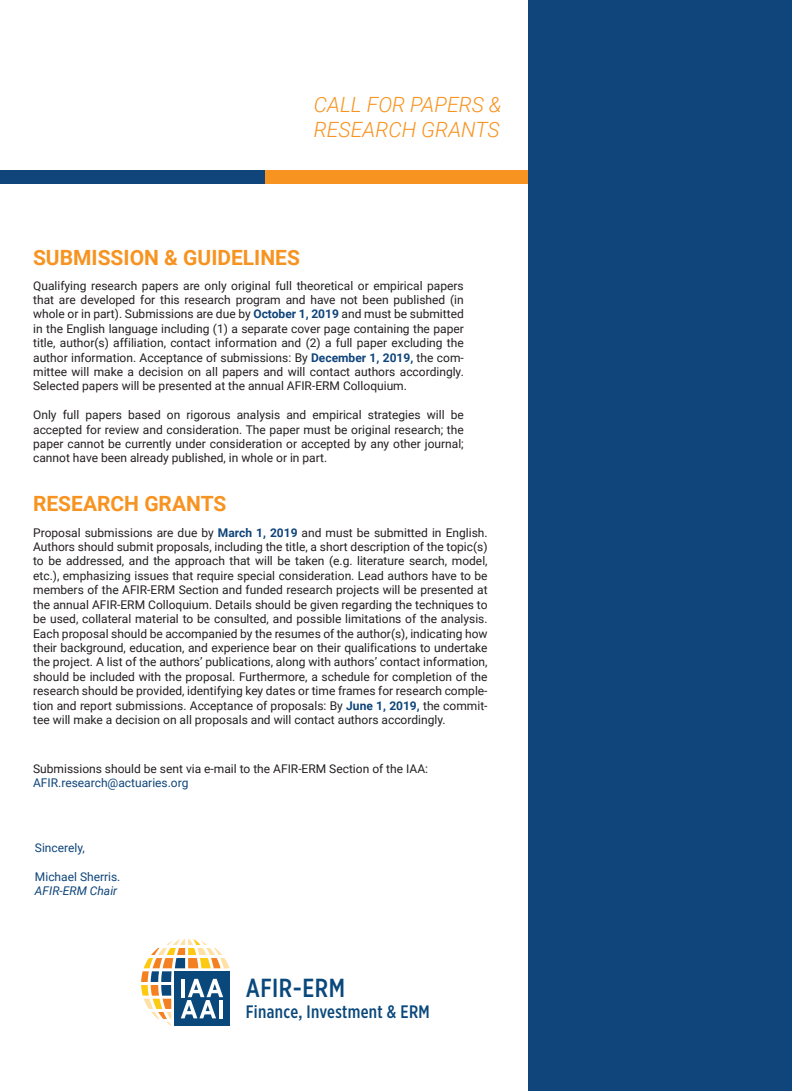
<style>
.page{position:relative;width:792px;height:1091px;background:#fff}
.page>*{position:absolute;margin:0;border:0;box-sizing:border-box;transform-origin:0 0}
.t1{font:500 26.1px "Gotham X Narrow";letter-spacing:.02em;color:#0a487c}
.t2{font:700 21px "Roboto";color:#f79320}
.t3{font:italic 300 21px/25.2px "Roboto";color:#f79320}
.t4{font:500 18px "Gotham X Narrow";letter-spacing:.02em;color:#0a487c}
.t5{font:12px/14.4px "Roboto";color:#231f20;text-align:justify}
.t6{font:12px "Roboto";color:#0f457a}
.t7{font:italic 12px "Roboto";color:#0f457a}
.s1{font-weight:700;color:#0f457a}
</style>
<div class="page">
<div style="left:528px;top:0;width:264px;height:1091px;background:#0f457a"></div>
<svg style="left:141px;top:938px;width:89px;height:87px"></svg>
<hr style="left:219px;top:1000px;width:4px;height:18px;background:#fff">
<div style="left:264px;top:170px;width:264px;height:13px;background:#f79320"></div>
<div style="left:0;top:170px;width:264px;height:13px;background:#0f457a"></div>
<h2 class="t3" style="left:314px;top:91px;width:189px">CALL FOR PAPERS &amp;<br>RESEARCH GRANTS</h2>
<h2 class="t2" style="left:33px;top:242px;width:268px">SUBMISSION &amp; GUIDELINES</h2>
<p class="t5" style="left:33px;top:278px;width:432px">Qualifying research papers are only original full theoretical or empirical papers that are developed for this research program and have not been published (in whole or in part). Submissions are due by <span class="s1">October 1, 2019</span> and must be submitted in the English language including (1) a separate cover page containing the paper title, author(s) affiliation, contact information and (2) a full paper excluding the author information. Acceptance of submissions: By <span class="s1">December 1, 2019,</span> the com&shy;mittee will make a decision on all papers and will contact authors accordingly.<br>Selected papers will be presented at the annual AFIR-ERM Colloquium.</p>
<p class="t5" style="left:33px;top:407px;width:432px">Only full papers based on rigorous analysis and empirical strategies will be accepted for review and consideration. The paper must be original research; the paper cannot be currently under consideration or accepted by any other journal; cannot have been already published, in whole or in part.</p>
<h2 class="t2" style="left:33px;top:488px;width:195px">RESEARCH GRANTS</h2>
<p class="t5" style="left:33px;top:525px;width:456px">Proposal submissions are due by <span class="s1">March 1, 2019</span> and must be submitted in English.<br>Authors should submit proposals, including the title, a short description of the topic(s) to be addressed, and the approach that will be taken (e.g. literature search, model, etc.), emphasizing issues that require special consideration. Lead authors have to be members of the AFIR-ERM Section and funded research projects will be presented at the annual AFIR-ERM Colloquium. Details should be given regarding the techniques to be used, collateral material to be consulted, and possible limitations of the analysis.<br>Each proposal should be accompanied by the resumes of the author(s), indicating how their background, education, and experience bear on their qualifications to undertake the project. A list of the authors’ publications, along with authors’ contact information, should be included with the proposal. Furthermore, a schedule for completion of the research should be provided, identifying key dates or time frames for research comple&shy;tion and report submissions. Acceptance of proposals: By <span class="s1">June 1, 2019,</span> the commit&shy;tee will make a decision on all proposals and will contact authors accordingly.</p>
<p class="t5" style="left:33px;top:761px;width:396px">Submissions should be sent via e-mail to the AFIR-ERM Section of the IAA:</p>
<p class="t6" style="left:33px;top:774px;width:157px">AFIR.research@actuaries.org</p>
<p class="t6" style="left:35px;top:839px;width:51px">Sincerely,</p>
<p class="t6" style="left:35px;top:868px;width:87px">Michael Sherris.</p>
<p class="t7" style="left:35px;top:882px;width:84px">AFIR-ERM Chair</p>
<h1 class="t1" style="left:246px;top:972px;width:101px">AFIR-ERM</h1>
<h3 class="t4" style="left:246px;top:1001px;width:186px">Finance, Investment &amp; ERM</h3>
</div>
